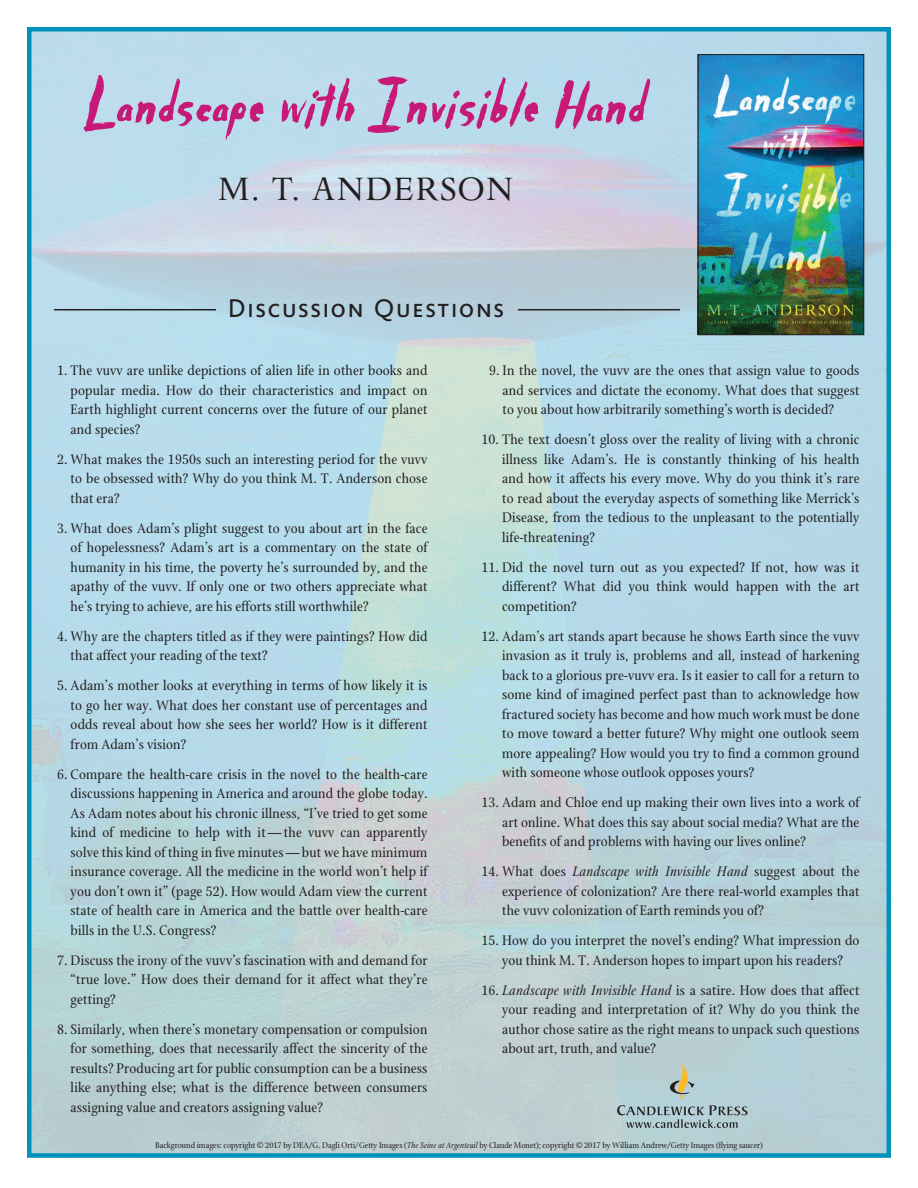
<style>
.page{position:relative;width:918px;height:1188px;background:#fff}
.page>*{position:absolute;margin:0;border:0;box-sizing:border-box;transform-origin:0 0}
.t1{font:70.95px "Azaelia";color:#c71a78}
.t2{font:33.9px "Dante Titling";letter-spacing:.05em;color:#231f20}
.CT{font:27px "Bliss Caps";letter-spacing:.07em;color:#231f20}
.TX{font:15px/19.5px "Stone Print";letter-spacing:.01em;color:#231f20;text-align:justify}
.t3{font:9px "Stone Print";color:#231f20}
.s1{font-style:italic}
</style>
<div class="page">
<img style="left:32px;top:32px;width:854px;height:1121px">
<div style="left:27px;top:27px;width:864px;height:1131px;border:4px solid #0093ba"></div>
<img style="left:700px;top:56px;width:162px;height:277px">
<div style="left:698px;top:54px;width:166px;height:281px;border:1px solid #231f20"></div>
<hr style="left:54px;top:309px;width:162px;height:1px;background:#231f20">
<hr style="left:518px;top:309px;width:162px;height:1px;background:#231f20">
<svg style="left:617px;top:1064px;width:131px;height:64px;background:#aac0c3"></svg>
<p class="t1" style="left:85px;top:64px;width:563px">Landscape with Invisible Hand</p>
<p class="t2" style="left:219px;top:170px;width:296px">M. T. ANDERSON</p>
<p class="CT" style="left:228px;top:294px;width:277px">Discussion Questions</p>
<p class="TX" style="left:71px;top:361px;width:358px;text-indent:-14px">1. The vuvv are unlike depictions of alien life in other books and popular media. How do their characteristics and impact on Earth highlight current concerns over the future of our planet and species?</p>
<p class="TX" style="left:71px;top:450px;width:358px;text-indent:-14px">2. What makes the 1950s such an interesting period for the vuvv to be obsessed with? Why do you think M. T. Anderson chose that era?</p>
<p class="TX" style="left:71px;top:519px;width:358px;text-indent:-14px">3. What does Adam’s plight suggest to you about art in the face of hopelessness? Adam’s art is a commentary on the state of humanity in his time, the poverty he’s surrounded by, and the apathy of the vuvv. If only one or two others appreciate what he’s trying to achieve, are his efforts still worthwhile?</p>
<p class="TX" style="left:71px;top:627px;width:358px;text-indent:-14px">4. Why are the chapters titled as if they were paintings? How did that affect your reading of the text?</p>
<p class="TX" style="left:71px;top:676px;width:358px;text-indent:-14px">5. Adam’s mother looks at everything in terms of how likely it is to go her way. What does her constant use of percentages and odds reveal about how she sees her world? How is it different from Adam’s vision?</p>
<p class="TX" style="left:71px;top:765px;width:358px;text-indent:-14px">6. Compare the health-care crisis in the novel to the health-care discussions happening in America and around the globe today.<br>As Adam notes about his chronic illness, “I’ve tried to get some kind of medicine to help with it—the vuvv can apparently solve this kind of thing in five minutes—but we have minimum insurance coverage. All the medicine in the world won’t help if you don’t own it” (page 52). How would Adam view the current state of health care in America and the battle over health-care bills in the U.S. Congress?</p>
<p class="TX" style="left:71px;top:951px;width:358px;text-indent:-14px">7. Discuss the irony of the vuvv’s fascination with and demand for “true love.” How does their demand for it affect what they’re getting?</p>
<p class="TX" style="left:71px;top:1020px;width:358px;text-indent:-14px">8. Similarly, when there’s monetary compensation or compulsion for something, does that necessarily affect the sincerity of the results? Producing art for public consumption can be a business like anything else; what is the difference between consumers assigning value and creators assigning value?</p>
<p class="TX" style="left:503px;top:361px;width:358px;text-indent:-14px">9. In the novel, the vuvv are the ones that assign value to goods and services and dictate the economy. What does that suggest to you about how arbitrarily something’s worth is decided?</p>
<p class="TX" style="left:502px;top:430px;width:359px;text-indent:-21px">10. The text doesn’t gloss over the reality of living with a chronic illness like Adam’s. He is constantly thinking of his health and how it affects his every move. Why do you think it’s rare to read about the everyday aspects of something like Merrick’s Disease, from the tedious to the unpleasant to the potentially life-threatening?</p>
<p class="TX" style="left:502px;top:558px;width:359px;text-indent:-21px">11. Did the novel turn out as you expected? If not, how was it different? What did you think would happen with the art competition?</p>
<p class="TX" style="left:502px;top:627px;width:359px;text-indent:-21px">12. Adam’s art stands apart because he shows Earth since the vuvv invasion as it truly is, problems and all, instead of harkening back to a glorious pre-vuvv era. Is it easier to call for a return to some kind of imagined perfect past than to acknowledge how fractured society has become and how much work must be done to move toward a better future? Why might one outlook seem more appealing? How would you try to find a common ground with someone whose outlook opposes yours?</p>
<p class="TX" style="left:502px;top:793px;width:359px;text-indent:-21px">13. Adam and Chloe end up making their own lives into a work of art online. What does this say about social media? What are the benefits of and problems with having our lives online?</p>
<p class="TX" style="left:502px;top:862px;width:359px;text-indent:-21px">14. What does <span class="s1">Landscape with Invisible Hand</span> suggest about the experience of colonization? Are there real-world examples that the vuvv colonization of Earth reminds you of?</p>
<p class="TX" style="left:482px;top:931px;width:380px;text-align:center">15. How do you interpret the novel’s ending? What impression do you think M. T. Anderson hopes to impart upon his readers?</p>
<p class="TX" style="left:502px;top:981px;width:359px;text-indent:-21px">16. <span class="s1">Landscape with Invisible Hand</span> is a satire. How does that affect your reading and interpretation of it? Why do you think the author chose satire as the right means to unpack such questions about art, truth, and value?</p>
<p class="t3" style="left:155px;top:1140px;width:609px">Background images: copyright © 2017 by DEA/G. Dagli Orti/Getty Images (<span class="s1">The Seine at Argenteuil</span> by Claude Monet); copyright © 2017 by William Andrew/Getty Images (flying saucer)</p>
</div>
